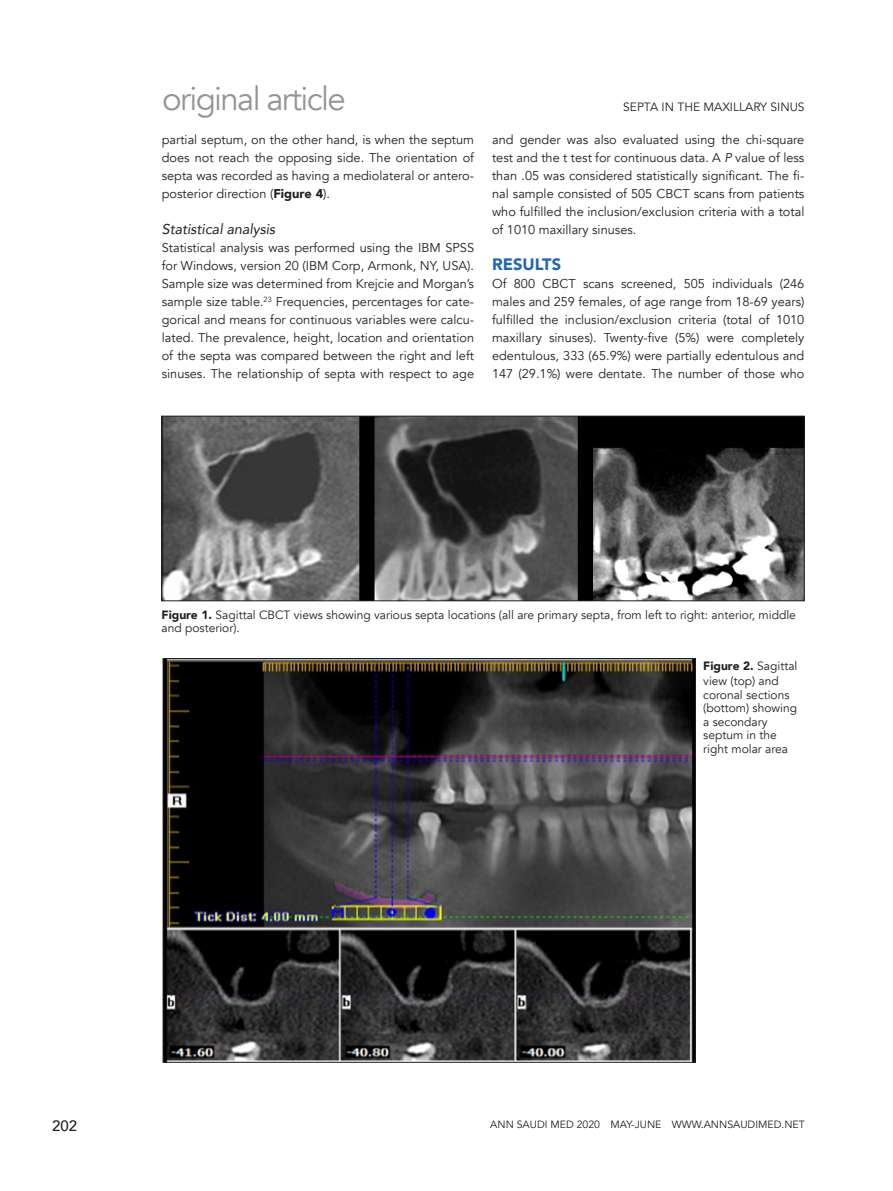
<style>
.page{position:relative;width:893px;height:1191px;background:#fff}
.page>*{position:absolute;margin:0;border:0;box-sizing:border-box;transform-origin:0 0}
.t1{font:33px "Avenir";letter-spacing:-.05em;color:#939598}
.subhead{font:900 16.5px "Avenir";color:#2466b2}
.t2{font:500 15px "Avenir";color:#231f20}
.subhead_2nd{font:italic 14.25px "Avenir";color:#231f20}
.body_after_sub{font:12.75px/18px "Avenir";color:#231f20;text-align:justify}
.body{font:12.75px/18px "Avenir";color:#231f20;text-align:justify}
.t3{font:12px/13.5px "Avenir";color:#231f20}
.t4{font:10.5px "Avenir";color:#231f20}
.s1{font-weight:900}
.s2{font-style:italic}
</style>
<div class="page">
<img style="left:163px;top:418px;width:639px;height:181px">
<div style="left:161px;top:416px;width:643px;height:185px;border:1px solid #231f20"></div>
<img style="left:165px;top:660px;width:529px;height:400px">
<h1 class="t1" style="left:162px;top:78px;width:185px">original article</h1>
<p class="body" style="left:162px;top:131px;width:314px">partial septum, on the other hand, is when the septum does not reach the opposing side. The orientation of septa was recorded as having a mediolateral or antero&shy;posterior direction (<span class="s1">Figure 4</span>).</p>
<p class="subhead_2nd" style="left:162px;top:220px;width:115px">Statistical analysis</p>
<p class="body_after_sub" style="left:162px;top:239px;width:314px">Statistical analysis was performed using the IBM SPSS for Windows, version 20 (IBM Corp, Armonk, NY, USA).<br>Sample size was determined from Krejcie and Morgan’s sample size table.<sup>23</sup> Frequencies, percentages for cate&shy;gorical and means for continuous variables were calcu&shy;lated. The prevalence, height, location and orientation of the septa was compared between the right and left sinuses. The relationship of septa with respect to age</p>
<p class="t3" style="left:623px;top:100px;width:183px">SEPTA IN THE MAXILLARY SINUS</p>
<p class="body_after_sub" style="left:492px;top:131px;width:314px">and gender was also evaluated using the chi-square test and the t test for continuous data. A <span class="s2">P</span> value of less than .05 was considered statistically significant. The fi&shy;nal sample consisted of 505 CBCT scans from patients who fulfilled the inclusion/exclusion criteria with a total of 1010 maxillary sinuses.</p>
<p class="subhead" style="left:492px;top:250px;width:71px">RESULTS</p>
<p class="body_after_sub" style="left:492px;top:275px;width:314px">Of 800 CBCT scans screened, 505 individuals (246 males and 259 females, of age range from 18-69 years) fulfilled the inclusion/exclusion criteria (total of 1010 maxillary sinuses). Twenty-five (5%) were completely edentulous, 333 (65.9%) were partially edentulous and 147 (29.1%) were dentate. The number of those who</p>
<p class="t3" style="left:162px;top:608px;width:636px"><span class="s1">Figure 1.</span> Sagittal CBCT views showing various septa locations (all are primary septa, from left to right: anterior, middle and posterior).</p>
<p class="t3" style="left:703px;top:659px;width:96px;line-height:15px"><span class="s1">Figure 2.</span> Sagittal view (top) and</p>
<p class="t3" style="left:703px;top:688px;width:95px">coronal sections (bottom) showing a secondary septum in the right molar area</p>
<p class="t2" style="left:52px;top:1112px;width:27px">202</p>
<p class="t4" style="left:490px;top:1118px;width:316px">ANN SAUDI MED 2020 MAY-JUNE WWW.ANNSAUDIMED.NET</p>
</div>
